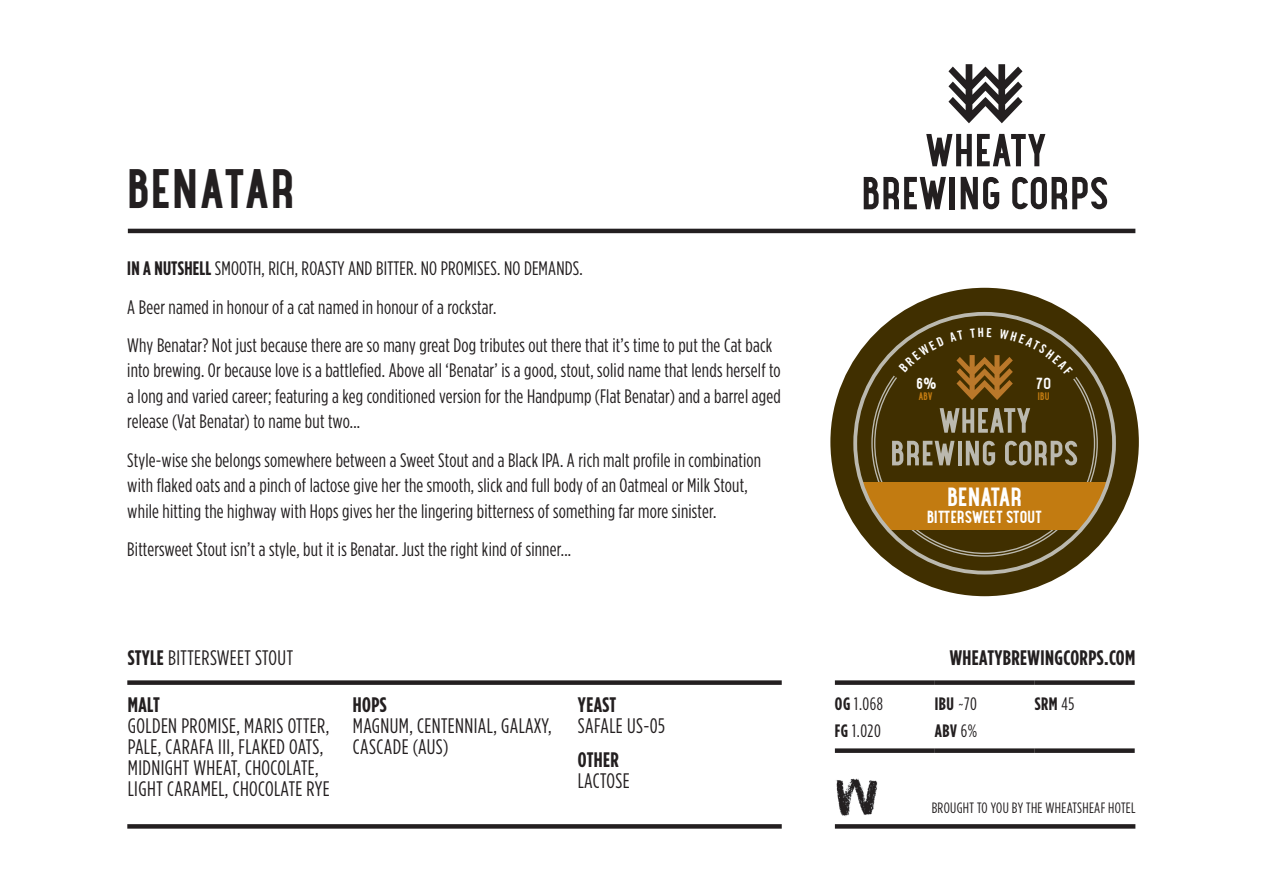
<style>
.page{position:relative;width:1263px;height:893px;background:#fff}
.page>*{position:absolute;margin:0;border:0;box-sizing:border-box;transform-origin:0 0}
.t1{font:700 48px "Maxwell Sans";letter-spacing:.04em;color:#231f20}
.t2{font:700 22.8px "Maxwell Sans";letter-spacing:.02em;color:#fff}
.t3{font:21px/21px "Gotham Condensed";letter-spacing:.02em;color:#231f20}
.t4{font:700 21px "Gotham Condensed";letter-spacing:.02em;color:#231f20}
.t5{font:19.5px/25.5px "Gotham Condensed";letter-spacing:.01em;color:#231f20}
.t6{font:700 18px "Gotham Condensed";letter-spacing:.03em;color:#231f20}
.t7{font:18px "Gotham Condensed";letter-spacing:.03em;color:#231f20}
.t8{font:700 15.15px "Maxwell Sans";letter-spacing:.02em;color:#fff}
.t9{font:15px "Gotham Condensed";letter-spacing:.02em;color:#231f20}
.t10{font:700 13.95px "Maxwell Sans";color:#fff}
.t11{font:700 9.45px "Maxwell Sans";letter-spacing:.02em;color:#c27b11}
.s1{font-weight:700}
.s2{font-weight:400}
</style>
<div class="page">
<hr style="left:128px;top:229px;width:1007px;height:4px;background:#231f20">
<div style="left:127px;top:824px;width:655px;height:5px;background:#231f20"></div>
<div style="left:127px;top:680px;width:655px;height:5px;background:#231f20"></div>
<div style="left:835px;top:824px;width:300px;height:5px;background:#231f20"></div>
<img style="left:836px;top:778px;width:42px;height:39px">
<div style="left:835px;top:680px;width:100px;height:5px;background:#231f20"></div>
<div style="left:935px;top:680px;width:100px;height:5px;background:#231f20"></div>
<div style="left:1035px;top:680px;width:100px;height:5px;background:#231f20"></div>
<div style="left:835px;top:748px;width:100px;height:5px;background:#231f20"></div>
<div style="left:935px;top:748px;width:100px;height:5px;background:#231f20"></div>
<div style="left:1035px;top:748px;width:100px;height:5px;background:#231f20"></div>
<svg style="left:948px;top:64px;width:74px;height:59px"></svg>
<svg style="left:926px;top:134px;width:119px;height:32px"></svg>
<svg style="left:864px;top:177px;width:82px;height:32px"></svg>
<div style="left:950px;top:177px;width:5px;height:32px;background:#231f20"></div>
<svg style="left:961px;top:177px;width:38px;height:32px"></svg>
<svg style="left:1012px;top:177px;width:95px;height:32px"></svg>
<div style="left:830px;top:288px;width:309px;height:308px;background:#402f00;border-radius:50%"></div>
<svg style="left:859px;top:482px;width:255px;height:48px"></svg>
<svg style="left:871px;top:328px;width:227px;height:229px"></svg>
<h1 class="t1" style="left:127px;top:155px;width:168px">BENATAR</h1>
<p class="t5" style="left:127px;top:249px;width:646px;line-height:38.2px"><span class="s1">IN A NUTSHELL</span> SMOOTH, RICH, ROASTY AND BITTER. NO PROMISES. NO DEMANDS.<br>A Beer named in honour of a cat named in honour of a rockstar.<br>Why Benatar? Not just because there are so many great Dog tributes out there that it’s time to put the Cat back</p>
<p class="t5" style="left:127px;top:358px;width:655px;text-align:justify">into brewing. Or because love is a battlefied. Above all ‘Benatar’ is a good, stout, solid name that lends herself to a long and varied career; featuring a keg conditioned version for the Handpump (Flat Benatar) and a barrel aged release (Vat Benatar) to name but two...</p>
<p class="t5" style="left:127px;top:447px;width:635px">Style-wise she belongs somewhere between a Sweet Stout and a Black IPA. A rich malt profile in combination with flaked oats and a pinch of lactose give her the smooth, slick and full body of an Oatmeal or Milk Stout, while hitting the highway with Hops gives her the lingering bitterness of something far more sinister.</p>
<p class="t5" style="left:127px;top:536px;width:445px">Bittersweet Stout isn’t a style, but it is Benatar. Just the right kind of sinner...</p>
<p class="t3" style="left:128px;top:647px;width:167px"><span class="s1">STYLE</span> BITTERSWEET STOUT</p>
<p class="t4" style="left:128px;top:693px;width:34px">MALT</p>
<p class="t3" style="left:128px;top:715px;width:203px">GOLDEN PROMISE, MARIS OTTER,<br>PALE, CARAFA III, FLAKED OATS,<br>MIDNIGHT WHEAT, CHOCOLATE,<br>LIGHT CARAMEL, CHOCOLATE RYE</p>
<p class="t4" style="left:353px;top:693px;width:35px">HOPS</p>
<p class="t3" style="left:353px;top:715px;width:200px">MAGNUM, CENTENNIAL, GALAXY,<br>CASCADE (AUS)</p>
<p class="t4" style="left:578px;top:693px;width:40px">YEAST</p>
<p class="t3" style="left:578px;top:715px;width:89px">SAFALE US-05</p>
<p class="t4" style="left:578px;top:747px;width:43px">OTHER</p>
<p class="t3" style="left:578px;top:770px;width:53px">LACTOSE</p>
<p class="t10" style="left:916px;top:373px;width:19px">6%</p>
<p class="t11" style="left:918px;top:390px;width:16px">ABV</p>
<p class="t10" style="left:1036px;top:373px;width:16px">70</p>
<p class="t11" style="left:1038px;top:390px;width:13px">IBU</p>
<p class="t2" style="left:947px;top:481px;width:76px">BENATAR</p>
<p class="t8" style="left:927px;top:506px;width:117px">BITTERSWEET STOUT</p>
<p class="t4" style="left:950px;top:646px;width:187px">WHEATYBREWINGCORPS.COM</p>
<p class="t7" style="left:835px;top:693px;width:50px"><span class="s1">OG</span> 1.068</p>
<p class="t6" style="left:935px;top:693px;width:44px">IBU <span class="s2">~70</span></p>
<p class="t6" style="left:1035px;top:693px;width:41px">SRM <span class="s2">45</span></p>
<p class="t7" style="left:835px;top:720px;width:47px"><span class="s1">FG</span> 1.020</p>
<p class="t6" style="left:935px;top:720px;width:44px">ABV <span class="s2">6%</span></p>
<p class="t9" style="left:932px;top:799px;width:205px">BROUGHT TO YOU BY THE WHEATSHEAF HOTEL</p>
</div>
